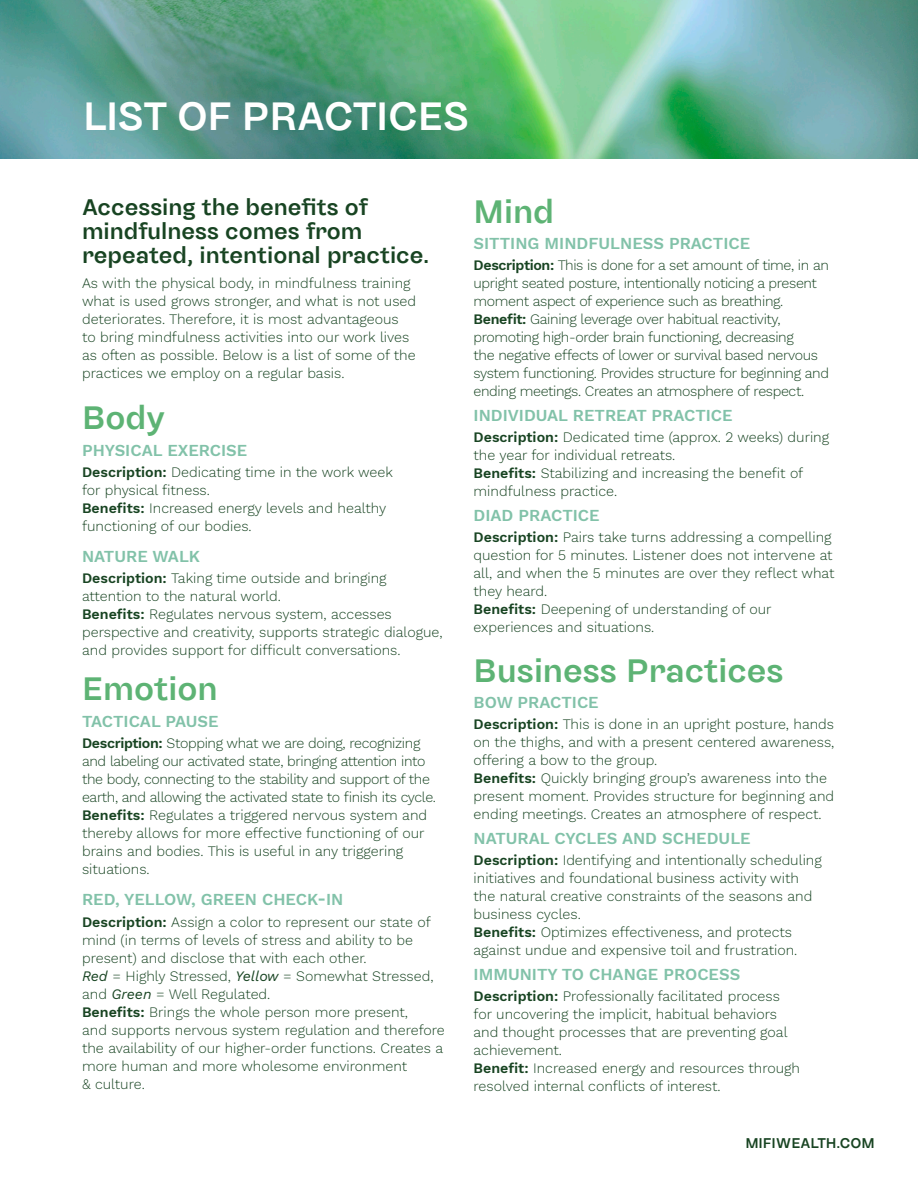
<style>
.page{position:relative;width:918px;height:1188px;background:#fff}
.page>*{position:absolute;margin:0;border:0;box-sizing:border-box;transform-origin:0 0}
.t1{font:500 42px "Sombra";letter-spacing:-.01em;color:#fff}
.t2{font:500 34.5px "Sombra";color:#5db374}
.Body_2{font:500 24px/24px "Sombra";color:#184422}
.Body_2-2{font:600 16.5px "Work Sans";color:#82c2a9}
.t3{font:500 15px "Sombra";letter-spacing:-.005em;color:#184422}
.Body_2-3{font:300 14.25px/18px "Work Sans";color:#184422}
.Body_2-4{font:300 14.25px/18px "Work Sans";letter-spacing:-.025em;color:#184422}
.s1{font-weight:600}
.s2{font-weight:400;font-style:italic}
</style>
<div class="page">
<img style="left:0;top:0;width:918px;height:159px">
<p class="t1" style="left:83px;top:92px;width:388px">LIST OF PRACTICES</p>
<p class="Body_2" style="left:82px;top:194px;width:349px">Accessing the benefits of mindfulness comes from repeated, intentional practice.</p>
<p class="Body_2-3" style="left:82px;top:273px;width:336px">As with the physical body, in mindfulness training what is used grows stronger, and what is not used deteriorates. Therefore, it is most advantageous<br>to bring mindfulness activities into our work lives as often as possible. Below is a list of some of the practices we employ on a regular basis.</p>
<h3 class="t2" style="left:82px;top:398px;width:85px">Body</h3>
<p class="Body_2-2" style="left:82px;top:437px;width:167px">PHYSICAL EXERCISE</p>
<p class="Body_2-3" style="left:82px;top:462px;width:312px"><span class="s1">Description:</span> Dedicating time in the work week for physical fitness.</p>
<p class="Body_2-3" style="left:82px;top:498px;width:306px"><span class="s1">Benefits:</span> Increased energy levels and healthy functioning of our bodies.</p>
<p class="Body_2-2" style="left:82px;top:544px;width:120px">NATURE WALK</p>
<p class="Body_2-3" style="left:82px;top:569px;width:306px"><span class="s1">Description:</span> Taking time outside and bringing attention to the natural world.</p>
<p class="Body_2-3" style="left:82px;top:605px;width:362px"><span class="s1">Benefits:</span> Regulates nervous system, accesses perspective and creativity, supports strategic dialogue, and provides support for difficult conversations.</p>
<h3 class="t2" style="left:82px;top:669px;width:137px">Emotion</h3>
<p class="Body_2-2" style="left:82px;top:709px;width:138px">TACTICAL PAUSE</p>
<p class="Body_2-4" style="left:82px;top:734px;width:356px"><span class="s1">Description:</span> Stopping what we are doing, recognizing and labeling our activated state, bringing attention into the body, connecting to the stability and support of the earth, and allowing the activated state to finish its cycle.</p>
<p class="Body_2-3" style="left:82px;top:806px;width:347px"><span class="s1">Benefits:</span> Regulates a triggered nervous system and thereby allows for more effective functioning of our brains and bodies. This is useful in any triggering situations.</p>
<p class="Body_2-2" style="left:82px;top:887px;width:263px">RED, YELLOW, GREEN CHECK-IN</p>
<p class="Body_2-3" style="left:82px;top:912px;width:350px"><span class="s1">Description:</span> Assign a color to represent our state of mind (in terms of levels of stress and ability to be present) and disclose that with each other.</p>
<p class="Body_2-3" style="left:82px;top:966px;width:353px"><span class="s2">Red</span> = Highly Stressed, <span class="s2">Yellow</span> = Somewhat Stressed, and <span class="s2">Green</span> = Well Regulated.</p>
<p class="Body_2-3" style="left:82px;top:1002px;width:364px"><span class="s1">Benefits:</span> Brings the whole person more present,<br>and supports nervous system regulation and therefore the availability of our higher-order functions. Creates a more human and more wholesome environment<br>&amp; culture.</p>
<h3 class="t2" style="left:474px;top:191px;width:82px">Mind</h3>
<p class="Body_2-2" style="left:474px;top:231px;width:278px">SITTING MINDFULNESS PRACTICE</p>
<p class="Body_2-4" style="left:474px;top:256px;width:357px"><span class="s1">Description:</span> This is done for a set amount of time, in an upright seated posture, intentionally noticing a present moment aspect of experience such as breathing.</p>
<p class="Body_2-4" style="left:474px;top:310px;width:357px"><span class="s1">Benefit:</span> Gaining leverage over habitual reactivity, promoting high-order brain functioning, decreasing<br>the negative effects of lower or survival based nervous system functioning. Provides structure for beginning and ending meetings. Creates an atmosphere of respect.</p>
<p class="Body_2-2" style="left:474px;top:403px;width:261px">INDIVIDUAL RETREAT PRACTICE</p>
<p class="Body_2-3" style="left:474px;top:428px;width:357px"><span class="s1">Description:</span> Dedicated time (approx. 2 weeks) during the year for individual retreats.</p>
<p class="Body_2-3" style="left:474px;top:464px;width:331px"><span class="s1">Benefits:</span> Stabilizing and increasing the benefit of mindfulness practice.</p>
<p class="Body_2-2" style="left:474px;top:503px;width:128px">DIAD PRACTICE</p>
<p class="Body_2-3" style="left:474px;top:528px;width:362px"><span class="s1">Description:</span> Pairs take turns addressing a compelling question for 5 minutes. Listener does not intervene at all, and when the 5 minutes are over they reflect what they heard.</p>
<p class="Body_2-3" style="left:474px;top:600px;width:300px"><span class="s1">Benefits:</span> Deepening of understanding of our experiences and situations.</p>
<h3 class="t2" style="left:474px;top:650px;width:312px">Business Practices</h3>
<p class="Body_2-2" style="left:474px;top:690px;width:127px">BOW PRACTICE</p>
<p class="Body_2-3" style="left:474px;top:715px;width:362px;text-align:justify"><span class="s1">Description:</span> This is done in an upright posture, hands on the thighs, and with a present centered awareness, offering a bow to the group.</p>
<p class="Body_2-3" style="left:474px;top:769px;width:362px"><span class="s1">Benefits:</span> Quickly bringing group’s awareness into the present moment. Provides structure for beginning and ending meetings. Creates an atmosphere of respect.</p>
<p class="Body_2-2" style="left:474px;top:826px;width:279px">NATURAL CYCLES AND SCHEDULE</p>
<p class="Body_2-3" style="left:474px;top:851px;width:350px"><span class="s1">Description:</span> Identifying and intentionally scheduling initiatives and foundational business activity with the natural creative constraints of the seasons and business cycles.</p>
<p class="Body_2-3" style="left:474px;top:923px;width:325px"><span class="s1">Benefits:</span> Optimizes effectiveness, and protects against undue and expensive toil and frustration.</p>
<p class="Body_2-2" style="left:474px;top:962px;width:268px">IMMUNITY TO CHANGE PROCESS</p>
<p class="Body_2-3" style="left:474px;top:987px;width:316px"><span class="s1">Description:</span> Professionally facilitated process for uncovering the implicit, habitual behaviors and thought processes that are preventing goal achievement.</p>
<p class="Body_2-3" style="left:474px;top:1059px;width:328px"><span class="s1">Benefit:</span> Increased energy and resources through resolved internal conflicts of interest.</p>
<p class="t3" style="left:745px;top:1134px;width:131px">MIFIWEALTH.COM</p>
</div>
